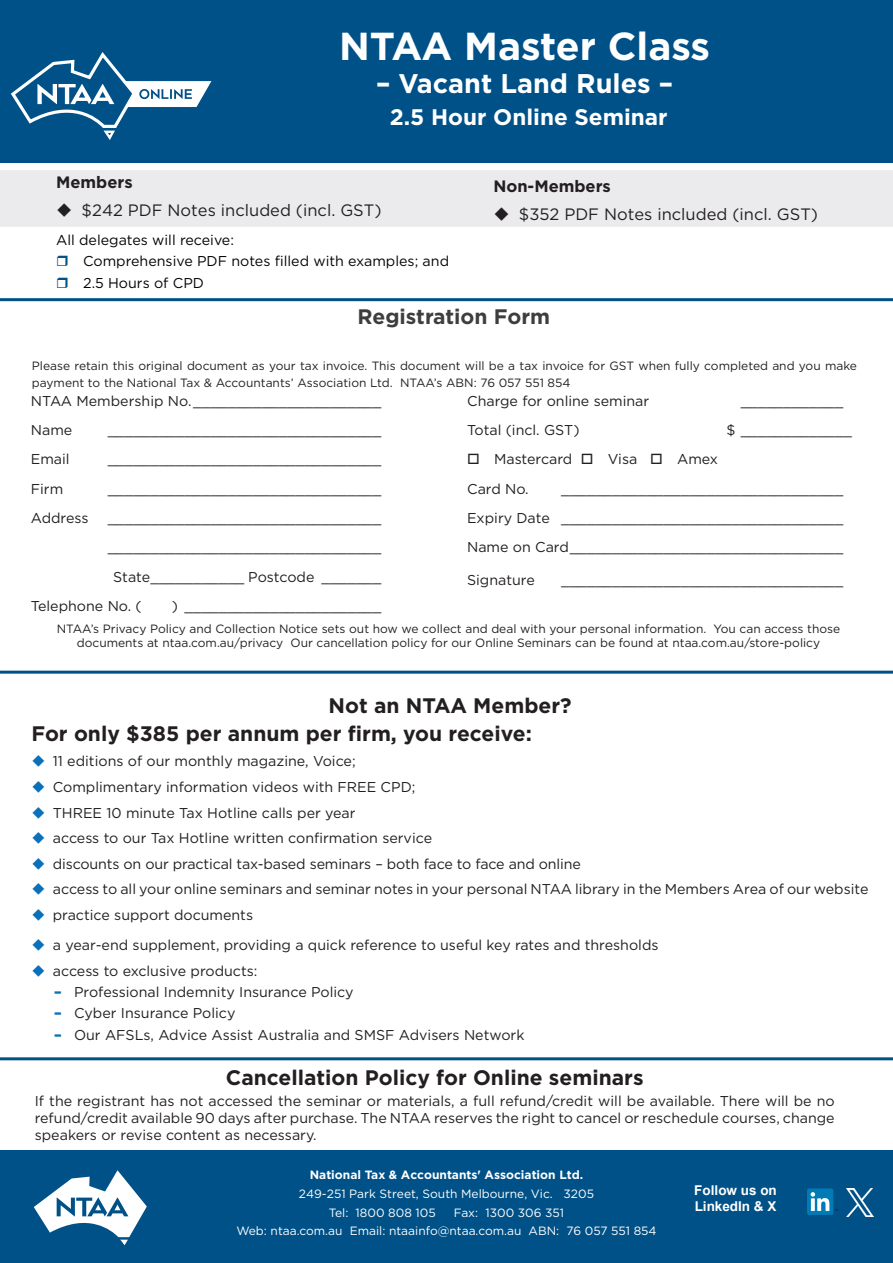
<style>
.page{position:relative;width:893px;height:1263px;background:#fff}
.page>*{position:absolute;margin:0;border:0;box-sizing:border-box;transform-origin:0 0}
.t1{font:700 39px "Gotham";color:#fff}
.t2{font:700 27px "Gotham";color:#fff}
.t3{font:700 22.5px "Gotham";color:#fff}
.t4{font:700 21px/27.3px "Gotham";color:#231f20}
.t5{font:700 21px "Gotham";color:#3e3e3f}
.t6{font:16.5px "Gotham";color:#231f20}
.t7{font:700 16.5px "Gotham";color:#231f20}
.t8{font:14.25px/29.2px "Gotham";color:#231f20}
.t9{font:14.25px/21.3px "Gotham";color:#040503}
.t10{font:700 13.5px/16.2px "Arial";color:#fff}
.t11{font:12px/14.4px "Gotham";color:#231f20;text-align:center}
.t12{font:12px/18.6px "Gotham";color:#fff}
.t13{font:700 12px "Gotham";color:#fff}
.s1{color:#0970b9}
.s2{font-weight:900;color:#0970b9}
</style>
<div class="page">
<div style="left:0;top:170px;width:893px;height:57px;background:#ebebed"></div>
<hr style="left:0;top:298px;width:893px;height:3px;background:#005187">
<div style="left:0;top:0;width:893px;height:163px;background:#005187"></div>
<svg style="left:11px;top:52px;width:200px;height:88px"></svg>
<hr style="left:0;top:671px;width:893px;height:3px;background:#005187">
<hr style="left:0;top:1057px;width:893px;height:3px;background:#005187">
<div style="left:0;top:1150px;width:893px;height:113px;background:#005187"></div>
<div style="left:807px;top:1188px;width:26px;height:27px;background:#007bb6;border-radius:2px"></div>
<svg style="left:811px;top:1192px;width:27px;height:19px"></svg>
<svg style="left:34px;top:1170px;width:113px;height:75px"></svg>
<img style="left:846px;top:1188px;width:28px;height:29px">
<h1 class="t1" style="left:339px;top:21px;width:373px">NTAA Master Class</h1>
<h2 class="t2" style="left:376px;top:65px;width:299px">– Vacant Land Rules –</h2>
<h3 class="t3" style="left:390px;top:102px;width:279px">2.5 Hour Online Seminar</h3>
<p class="t7" style="left:56px;top:171px;width:78px">Members</p>
<p class="t6" style="left:56px;top:200px;width:327px">◆ $242 PDF Notes included (incl. GST)</p>
<p class="t9" style="left:83px;top:229px;width:367px;text-indent:-27px">All delegates will receive:<br>Comprehensive PDF notes filled with examples; and<br>2.5 Hours of CPD</p>
<p class="t7" style="left:493px;top:175px;width:119px">Non-Members</p>
<p class="t6" style="left:493px;top:204px;width:326px">◆ $352 PDF Notes included (incl. GST)</p>
<h3 class="t5" style="left:358px;top:302px;width:194px">Registration Form</h3>
<p class="t11" style="left:32px;top:357px;width:827px;line-height:16.5px;text-align:left">Please retain this original document as your tax invoice. This document will be a tax invoice for GST when fully completed and you make payment to the National Tax &amp; Accountants’ Association Ltd. NTAA’s ABN: 76 057 551 854</p>
<p class="t8" style="left:467px;top:386px;width:184px">Charge for online seminar</p>
<p class="t8" style="left:741px;top:386px;width:104px">____________</p>
<p class="t8" style="left:467px;top:415px;width:114px">Total (incl. GST)</p>
<p class="t8" style="left:727px;top:415px;width:127px">$ _____________</p>
<p class="t8" style="left:467px;top:444px;width:252px">□ Mastercard □ Visa □ Amex<br>Card No.</p>
<p class="t8" style="left:467px;top:474px;width:378px;text-align:justify;text-indent:94px">_________________________________ Expiry Date _________________________________ Name on Card________________________________</p>
<p class="t8" style="left:467px;top:565px;width:69px">Signature</p>
<p class="t8" style="left:561px;top:565px;width:284px">_________________________________</p>
<p class="t11" style="left:57px;top:621px;width:785px">NTAA’s Privacy Policy and Collection Notice sets out how we collect and deal with your personal information. You can access those documents at ntaa.com.au/privacy Our cancellation policy for our Online Seminars can be found at ntaa.com.au/store-policy</p>
<p class="t8" style="left:31px;top:386px;width:352px">NTAA Membership No.______________________<br>Name</p>
<p class="t8" style="left:108px;top:415px;width:275px">________________________________</p>
<p class="t8" style="left:31px;top:444px;width:40px">Email</p>
<p class="t8" style="left:108px;top:444px;width:275px">________________________________</p>
<p class="t8" style="left:31px;top:474px;width:34px">Firm</p>
<p class="t8" style="left:108px;top:474px;width:275px">________________________________</p>
<p class="t8" style="left:31px;top:503px;width:59px">Address</p>
<p class="t8" style="left:108px;top:503px;width:275px">________________________________</p>
<p class="t8" style="left:108px;top:532px;width:275px">________________________________</p>
<p class="t8" style="left:113px;top:562px;width:270px">State___________ Postcode _______</p>
<p class="t8" style="left:31px;top:591px;width:113px">Telephone No. (</p>
<p class="t8" style="left:172px;top:591px;width:211px">) _______________________</p>
<h3 class="t4" style="left:32px;top:692px;width:541px;text-indent:297px">Not an NTAA Member?<br>For only $385 per annum per firm, you receive:</h3>
<p class="t8" style="left:32px;top:746px;width:326px"><span class="s1">◆</span> 11 editions of our monthly magazine, Voice;</p>
<p class="t8" style="left:32px;top:772px;width:385px"><span class="s1">◆</span> Complimentary information videos with FREE CPD;</p>
<p class="t8" style="left:32px;top:798px;width:326px"><span class="s1">◆</span> THREE 10 minute Tax Hotline calls per year</p>
<p class="t8" style="left:32px;top:823px;width:402px"><span class="s1">◆</span> access to our Tax Hotline written confirmation service</p>
<p class="t8" style="left:32px;top:849px;width:551px"><span class="s1">◆</span> discounts on our practical tax-based seminars – both face to face and online</p>
<p class="t8" style="left:32px;top:874px;width:838px"><span class="s1">◆</span> access to all your online seminars and seminar notes in your personal NTAA library in the Members Area of our website</p>
<p class="t8" style="left:32px;top:900px;width:223px"><span class="s1">◆</span> practice support documents</p>
<p class="t8" style="left:32px;top:930px;width:628px"><span class="s1">◆</span> a year-end supplement, providing a quick reference to useful key rates and thresholds</p>
<p class="t8" style="left:32px;top:956px;width:227px"><span class="s1">◆</span> access to exclusive products:</p>
<p class="t8" style="left:54px;top:977px;width:301px"><span class="s2">–</span> Professional Indemnity Insurance Policy</p>
<p class="t8" style="left:54px;top:998px;width:183px"><span class="s2">–</span> Cyber Insurance Policy</p>
<p class="t8" style="left:54px;top:1020px;width:472px"><span class="s2">–</span> Our AFSLs, Advice Assist Australia and SMSF Advisers Network</p>
<h3 class="t4" style="left:226px;top:1063px;width:419px">Cancellation Policy for Online seminars</h3>
<p class="t8" style="left:35px;top:1092px;width:801px;line-height:17.1px;text-align:justify">If the registrant has not accessed the seminar or materials, a full refund/credit will be available. There will be no refund/credit available 90 days after purchase. The NTAA reserves the right to cancel or reschedule courses, change speakers or revise content as necessary.</p>
<p class="t13" style="left:310px;top:1167px;width:275px">National Tax &amp; Accountants' Association Ltd.</p>
<p class="t12" style="left:329px;top:1184px;width:267px;text-indent:-30px">249-251 Park Street, South Melbourne, Vic. 3205<br>Tel: 1800 808 105</p>
<p class="t12" style="left:236px;top:1203px;width:422px;text-indent:217px">Fax: 1300 306 351<br>Web: ntaa.com.au Email: ntaainfo@ntaa.com.au ABN: 76 057 551 854</p>
<p class="t10" style="left:694px;top:1183px;width:84px">Follow us on<br>LinkedIn &amp; X</p>
</div>
